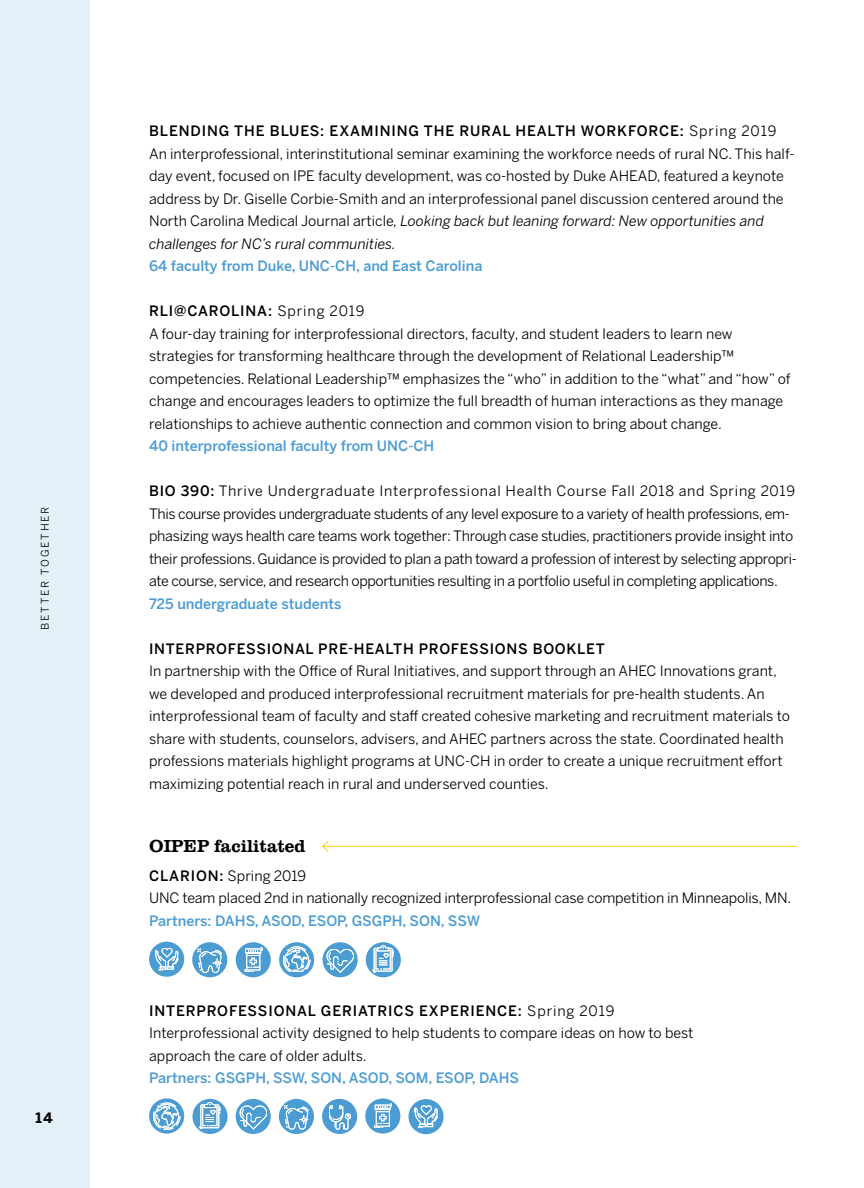
<style>
.page{position:relative;width:864px;height:1188px;background:#fff}
.page>*{position:absolute;margin:0;border:0;box-sizing:border-box;transform-origin:0 0}
.t1{font:500 18px "Clarendon URW";color:#000}
.t2{font:14.25px/22.5px "Benton Sans";color:#000}
.t3{font:14.25px/22.5px "Benton Sans";letter-spacing:-.025em;color:#000}
.t4{font:500 14.25px "Benton Sans";color:#4b9cd3}
.t5{font:500 14.25px "Benton Sans";letter-spacing:.05em;color:#000}
.t6{font:700 14.25px "Benton Sans";color:#000}
.t7{font:10.5px "Benton Sans";letter-spacing:.18em;color:#000}
.s1{font-weight:500}
.s2{font-style:italic}
</style>
<div class="page">
<div style="left:0;top:0;width:89px;height:1188px;background:#e4f0f8"></div>
<hr style="left:323px;top:846px;width:474px;height:1px;background:#fed32f">
<svg style="left:322px;top:840px;width:8px;height:12px"></svg>
<svg style="left:279px;top:942px;width:35px;height:35px"></svg>
<svg style="left:283px;top:947px;width:27px;height:25px"></svg>
<div style="left:323px;top:942px;width:35px;height:35px;background:#4b9cd3;border-radius:50%"></div>
<svg style="left:327px;top:949px;width:27px;height:23px"></svg>
<div style="left:192px;top:942px;width:35px;height:35px;background:#4b9cd3;border-radius:50%"></div>
<svg style="left:197px;top:949px;width:25px;height:24px"></svg>
<div style="left:236px;top:942px;width:35px;height:35px;background:#4b9cd3;border-radius:50%"></div>
<svg style="left:245px;top:948px;width:17px;height:24px"></svg>
<div style="left:149px;top:942px;width:35px;height:35px;background:#4b9cd3;border-radius:50%"></div>
<svg style="left:155px;top:948px;width:23px;height:22px"></svg>
<div style="left:366px;top:942px;width:35px;height:35px;background:#4b9cd3;border-radius:50%"></div>
<svg style="left:373px;top:946px;width:20px;height:26px"></svg>
<svg style="left:149px;top:1098px;width:35px;height:36px"></svg>
<svg style="left:153px;top:1103px;width:27px;height:27px"></svg>
<div style="left:192px;top:1099px;width:36px;height:35px;background:#4b9cd3;border-radius:50%"></div>
<svg style="left:200px;top:1102px;width:20px;height:27px"></svg>
<svg style="left:236px;top:1099px;width:35px;height:35px"></svg>
<svg style="left:240px;top:1106px;width:27px;height:23px"></svg>
<div style="left:279px;top:1099px;width:35px;height:35px;background:#4b9cd3;border-radius:50%"></div>
<svg style="left:284px;top:1105px;width:25px;height:24px"></svg>
<div style="left:322px;top:1099px;width:35px;height:35px;background:#4b9cd3;border-radius:50%"></div>
<svg style="left:329px;top:1105px;width:22px;height:24px"></svg>
<div style="left:365px;top:1098px;width:35px;height:36px;background:#4b9cd3;border-radius:50%"></div>
<svg style="left:375px;top:1104px;width:17px;height:24px"></svg>
<div style="left:408px;top:1099px;width:36px;height:35px;background:#4b9cd3;border-radius:50%"></div>
<svg style="left:414px;top:1106px;width:24px;height:22px"></svg>
<p class="t7" style="left:39px;top:630px;width:125px;rotate:-90deg">BETTER TOGETHER</p>
<p class="t6" style="left:36px;top:1108px;width:19px">14</p>
<p class="t2" style="left:149px;top:120px;width:647px"><span class="s1">BLENDING THE BLUES: EXAMINING THE RURAL HEALTH WORKFORCE:</span> Spring 2019<br>An interprofessional, interinstitutional seminar examining the workforce needs of rural NC. This half&shy;day event, focused on IPE faculty development, was co-hosted by Duke AHEAD, featured a keynote address by Dr. Giselle Corbie-Smith and an interprofessional panel discussion centered around the North Carolina Medical Journal article<span class="s2">, Looking back but leaning forward: New opportunities and challenges for NC’s rural communities.</span></p>
<p class="t4" style="left:149px;top:257px;width:335px">64 faculty from Duke, UNC-CH, and East Carolina</p>
<p class="t2" style="left:149px;top:300px;width:643px"><span class="s1">RLI@CAROLINA:</span> Spring 2019<br>A four-day training for interprofessional directors, faculty, and student leaders to learn new strategies for transforming healthcare through the development of Relational Leadership™ competencies. Relational Leadership™ emphasizes the “who” in addition to the “what” and “how” of change and encourages leaders to optimize the full breadth of human interactions as they manage relationships to achieve authentic connection and common vision to bring about change.</p>
<p class="t4" style="left:149px;top:437px;width:287px">40 interprofessional faculty from UNC-CH</p>
<p class="t3" style="left:149px;top:480px;width:649px"><span class="s1">BIO 390:</span> Thrive Undergraduate Interprofessional Health Course Fall 2018 and Spring 2019<br>This course provides undergraduate students of any level exposure to a variety of health professions, em&shy;phasizing ways health care teams work together: Through case studies, practitioners provide insight into their professions. Guidance is provided to plan a path toward a profession of interest by selecting appropri&shy;ate course, service, and research opportunities resulting in a portfolio useful in completing applications.</p>
<p class="t4" style="left:149px;top:595px;width:194px">725 undergraduate students</p>
<p class="t5" style="left:149px;top:640px;width:457px">INTERPROFESSIONAL PRE-HEALTH PROFESSIONS BOOKLET</p>
<p class="t2" style="left:149px;top:660px;width:642px">In partnership with the Office of Rural Initiatives, and support through an AHEC Innovations grant, we developed and produced interprofessional recruitment materials for pre-health students. An interprofessional team of faculty and staff created cohesive marketing and recruitment materials to share with students, counselors, advisers, and AHEC partners across the state. Coordinated health professions materials highlight programs at UNC-CH in order to create a unique recruitment effort maximizing potential reach in rural and underserved counties.</p>
<p class="t1" style="left:149px;top:832px;width:158px">OIPEP facilitated</p>
<p class="t2" style="left:149px;top:864px;width:644px"><span class="s1">CLARION:</span> Spring 2019<br>UNC team placed 2nd in nationally recognized interprofessional case competition in Minneapolis, MN.</p>
<p class="t4" style="left:149px;top:912px;width:332px">Partners: DAHS, ASOD, ESOP, GSGPH, SON, SSW</p>
<p class="t2" style="left:149px;top:999px;width:546px"><span class="s1">INTERPROFESSIONAL GERIATRICS EXPERIENCE:</span> Spring 2019<br>Interprofessional activity designed to help students to compare ideas on how to best approach the care of older adults.</p>
<p class="t4" style="left:149px;top:1069px;width:372px">Partners: GSGPH, SSW, SON, ASOD, SOM, ESOP, DAHS</p>
</div>
